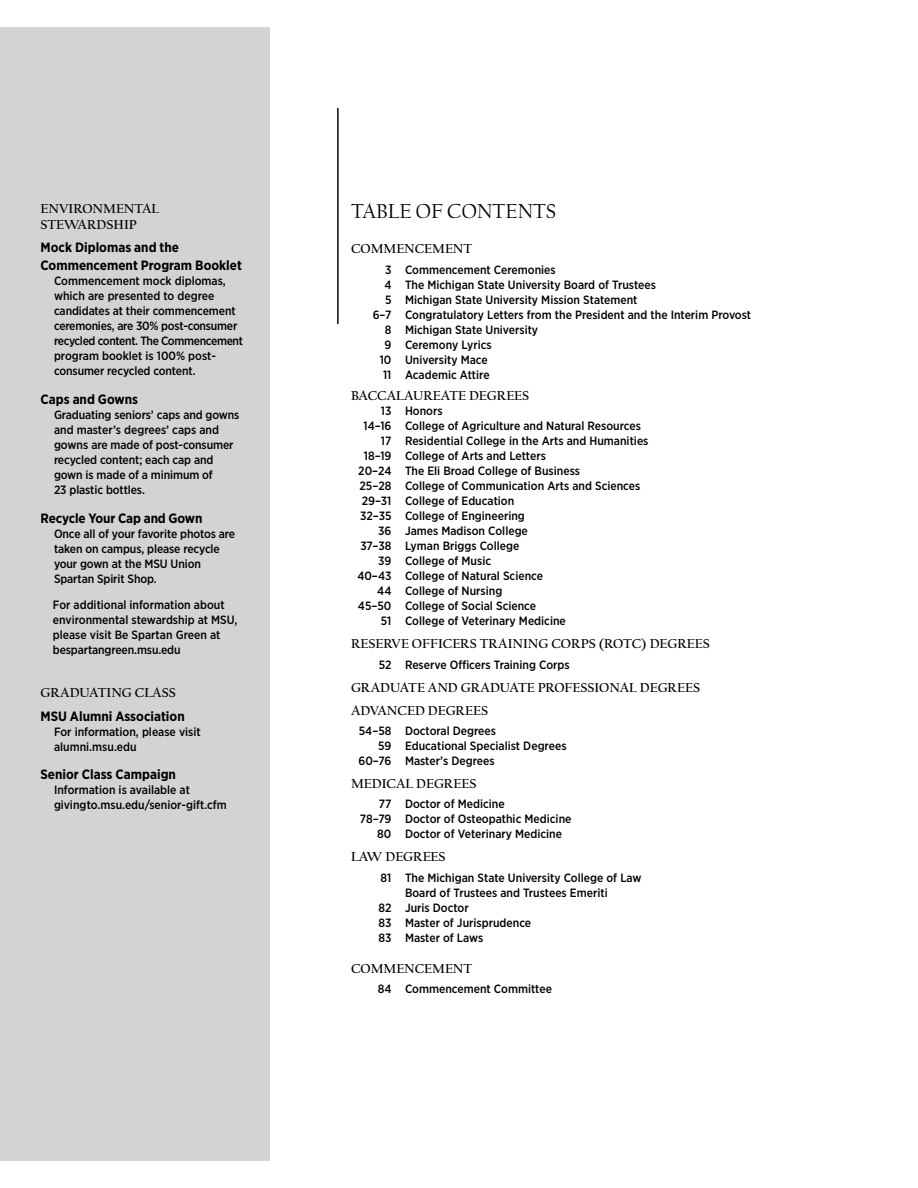
<style>
.page{position:relative;width:918px;height:1188px;background:#fff}
.page>*{position:absolute;margin:0;border:0;box-sizing:border-box;transform-origin:0 0}
.SECTION_HEADING{font:21px "Californian FB Expert";color:#000}
.SUBHEADING_Paragraph{font:700 13.5px/16.2px "Californian FB";color:#000}
.Sidebar_Subhead{font:700 13.5px/18px "Gotham Narrow";color:#000}
.Contents_Body_text{font:700 13.5px "Californian FB";color:#000}
.Contents_Body_text-2{font:500 12px "Gotham Narrow";color:#000}
.Standard_Paragraph{font:500 12px/15px "Gotham Narrow";letter-spacing:-.01em;color:#000}
.Sidebar_Subhead-2{font:500 12px/15px "Gotham Narrow";color:#000}
</style>
<div class="page">
<div style="left:0;top:27px;width:270px;height:1134px;background:#d1d3d4"></div>
<hr style="left:338px;top:108px;width:1px;height:216px;background:#000">
<h2 class="SUBHEADING_Paragraph" style="left:40px;top:200px;width:120px">ENVIRONMENTAL<br>STEWARDSHIP</h2>
<h3 class="Sidebar_Subhead" style="left:40px;top:239px;width:203px">Mock Diplomas and the<br>Commencement Program Booklet</h3>
<p class="Standard_Paragraph" style="left:54px;top:274px;width:191px">Commencement mock diplomas, which are presented to degree candidates at their commencement ceremonies, are 30% post-consumer recycled content. The Commencement program booklet is 100% post&shy;consumer recycled content.</p>
<h3 class="Sidebar_Subhead" style="left:40px;top:390px;width:99px">Caps and Gowns</h3>
<p class="Standard_Paragraph" style="left:54px;top:407px;width:187px">Graduating seniors’ caps and gowns and master’s degrees’ caps and gowns are made of post-consumer recycled content; each cap and gown is made of a minimum of<br>23 plastic bottles.</p>
<h3 class="Sidebar_Subhead" style="left:40px;top:509px;width:163px">Recycle Your Cap and Gown</h3>
<p class="Standard_Paragraph" style="left:54px;top:526px;width:183px">Once all of your favorite photos are taken on campus, please recycle your gown at the MSU Union<br>Spartan Spirit Shop.</p>
<h3 class="Sidebar_Subhead-2" style="left:53px;top:597px;width:186px">For additional information about environmental stewardship at MSU, please visit Be Spartan Green at bespartangreen.msu.edu</h3>
<h2 class="SUBHEADING_Paragraph" style="left:40px;top:685px;width:137px">GRADUATING CLASS</h2>
<h3 class="Sidebar_Subhead" style="left:40px;top:707px;width:146px">MSU Alumni Association</h3>
<p class="Standard_Paragraph" style="left:54px;top:724px;width:148px">For information, please visit alumni.msu.edu</p>
<h3 class="Sidebar_Subhead" style="left:40px;top:765px;width:137px">Senior Class Campaign</h3>
<p class="Standard_Paragraph" style="left:54px;top:782px;width:174px">Information is available at givingto.msu.edu/senior-gift.cfm</p>
<h1 class="SECTION_HEADING" style="left:351px;top:200px;width:207px">TABLE OF CONTENTS</h1>
<h2 class="SUBHEADING_Paragraph" style="left:351px;top:241px;width:123px">COMMENCEMENT</h2>
<p class="Contents_Body_text-2" style="left:385px;top:262px;width:172px">3 Commencement Ceremonies</p>
<p class="Contents_Body_text-2" style="left:384px;top:277px;width:273px">4 The Michigan State University Board of Trustees</p>
<p class="Contents_Body_text-2" style="left:385px;top:292px;width:254px">5 Michigan State University Mission Statement</p>
<p class="Contents_Body_text-2" style="left:373px;top:307px;width:380px">6–7 Congratulatory Letters from the President and the Interim Provost</p>
<p class="Contents_Body_text-2" style="left:385px;top:322px;width:155px">8 Michigan State University</p>
<p class="Contents_Body_text-2" style="left:385px;top:337px;width:109px">9 Ceremony Lyrics</p>
<p class="Contents_Body_text-2" style="left:380px;top:352px;width:110px">10 University Mace</p>
<p class="Contents_Body_text-2" style="left:383px;top:367px;width:108px">11 Academic Attire</p>
<p class="Contents_Body_text" style="left:351px;top:388px;width:180px">BACCALAUREATE DEGREES</p>
<p class="Contents_Body_text-2" style="left:381px;top:403px;width:63px">13 Honors</p>
<p class="Contents_Body_text-2" style="left:364px;top:418px;width:279px">14–16 College of Agriculture and Natural Resources</p>
<p class="Contents_Body_text-2" style="left:381px;top:433px;width:269px">17 Residential College in the Arts and Humanities</p>
<p class="Contents_Body_text-2" style="left:364px;top:448px;width:183px">18–19 College of Arts and Letters</p>
<p class="Contents_Body_text-2" style="left:358px;top:463px;width:223px">20–24 The Eli Broad College of Business</p>
<p class="Contents_Body_text-2" style="left:360px;top:478px;width:282px">25–28 College of Communication Arts and Sciences</p>
<p class="Contents_Body_text-2" style="left:362px;top:493px;width:154px">29–31 College of Education</p>
<p class="Contents_Body_text-2" style="left:360px;top:508px;width:166px">32–35 College of Engineering</p>
<p class="Contents_Body_text-2" style="left:378px;top:523px;width:151px">36 James Madison College</p>
<p class="Contents_Body_text-2" style="left:360px;top:538px;width:160px">37–38 Lyman Briggs College</p>
<p class="Contents_Body_text-2" style="left:378px;top:553px;width:114px">39 College of Music</p>
<p class="Contents_Body_text-2" style="left:357px;top:568px;width:187px">40–43 College of Natural Science</p>
<p class="Contents_Body_text-2" style="left:377px;top:583px;width:127px">44 College of Nursing</p>
<p class="Contents_Body_text-2" style="left:358px;top:598px;width:180px">45–50 College of Social Science</p>
<p class="Contents_Body_text-2" style="left:381px;top:613px;width:187px">51 College of Veterinary Medicine</p>
<h2 class="SUBHEADING_Paragraph" style="left:351px;top:636px;width:360px">RESERVE OFFICERS TRAINING CORPS (ROTC) DEGREES</h2>
<p class="Contents_Body_text-2" style="left:379px;top:657px;width:193px">52 Reserve Officers Training Corps</p>
<h2 class="SUBHEADING_Paragraph" style="left:351px;top:679px;width:351px">GRADUATE AND GRADUATE PROFESSIONAL DEGREES</h2>
<h2 class="SUBHEADING_Paragraph" style="left:351px;top:702px;width:139px">ADVANCED DEGREES</h2>
<p class="Contents_Body_text-2" style="left:359px;top:723px;width:139px">54–58 Doctoral Degrees</p>
<p class="Contents_Body_text-2" style="left:378px;top:738px;width:190px">59 Educational Specialist Degrees</p>
<p class="Contents_Body_text-2" style="left:359px;top:753px;width:138px">60–76 Master’s Degrees</p>
<h2 class="SUBHEADING_Paragraph" style="left:351px;top:776px;width:127px">MEDICAL DEGREES</h2>
<p class="Contents_Body_text-2" style="left:379px;top:796px;width:127px">77 Doctor of Medicine</p>
<p class="Contents_Body_text-2" style="left:360px;top:811px;width:213px">78–79 Doctor of Osteopathic Medicine</p>
<p class="Contents_Body_text-2" style="left:377px;top:826px;width:186px">80 Doctor of Veterinary Medicine</p>
<h2 class="SUBHEADING_Paragraph" style="left:351px;top:849px;width:96px">LAW DEGREES</h2>
<p class="Contents_Body_text-2" style="left:381px;top:870px;width:262px">81 The Michigan State University College of Law</p>
<p class="Contents_Body_text-2" style="left:405px;top:885px;width:204px">Board of Trustees and Trustees Emeriti</p>
<p class="Contents_Body_text-2" style="left:378px;top:900px;width:92px">82 Juris Doctor</p>
<p class="Contents_Body_text-2" style="left:378px;top:915px;width:154px">83 Master of Jurisprudence</p>
<p class="Contents_Body_text-2" style="left:378px;top:930px;width:106px">83 Master of Laws</p>
<p class="Contents_Body_text" style="left:351px;top:960px;width:123px">COMMENCEMENT</p>
<p class="Contents_Body_text-2" style="left:378px;top:981px;width:176px">84 Commencement Committee</p>
</div>
